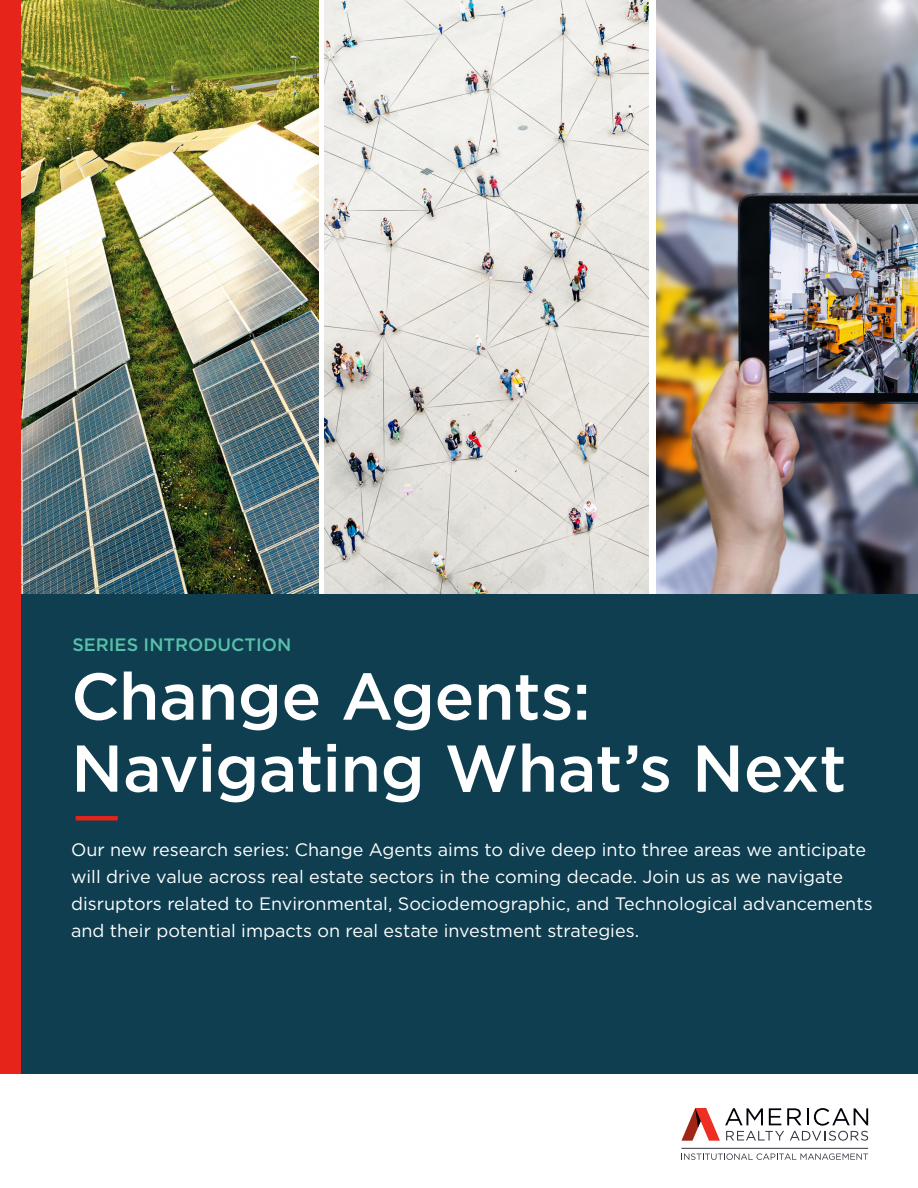
<style>
.page{position:relative;width:918px;height:1188px;background:#fff}
.page>*{position:absolute;margin:0;border:0;box-sizing:border-box;transform-origin:0 0}
.t1{font:500 66px/72px "Gotham";letter-spacing:-.01em;color:#fff}
.t2{font:18px/27px "Gotham";color:#fff}
.t3{font:500 18px "Gotham";color:#58c1aa}
</style>
<div class="page">
<img style="left:325px;top:0;width:324px;height:594px">
<img style="left:656px;top:0;width:262px;height:594px">
<img style="left:21px;top:0;width:298px;height:594px">
<div style="left:1px;top:594px;width:917px;height:480px;background:#0e3e50"></div>
<svg style="left:681px;top:1108px;width:187px;height:33px"></svg>
<hr style="left:681px;top:1148px;width:187px;height:1px;background:#333641">
<svg style="left:681px;top:1153px;width:187px;height:7px"></svg>
<div style="left:0;top:0;width:20px;height:1074px;background:#e72419"></div>
<hr style="left:76px;top:816px;width:42px;height:4px;background:#e72419">
<p class="t3" style="left:72px;top:633px;width:221px">SERIES INTRODUCTION</p>
<p class="t1" style="left:71px;top:660px;width:777px">Change Agents:<br>Navigating What’s Next</p>
<p class="t2" style="left:71px;top:836px;width:803px">Our new research series: Change Agents aims to dive deep into three areas we anticipate will drive value across real estate sectors in the coming decade. Join us as we navigate disruptors related to Environmental, Sociodemographic, and Technological advancements and their potential impacts on real estate investment strategies.</p>
</div>
